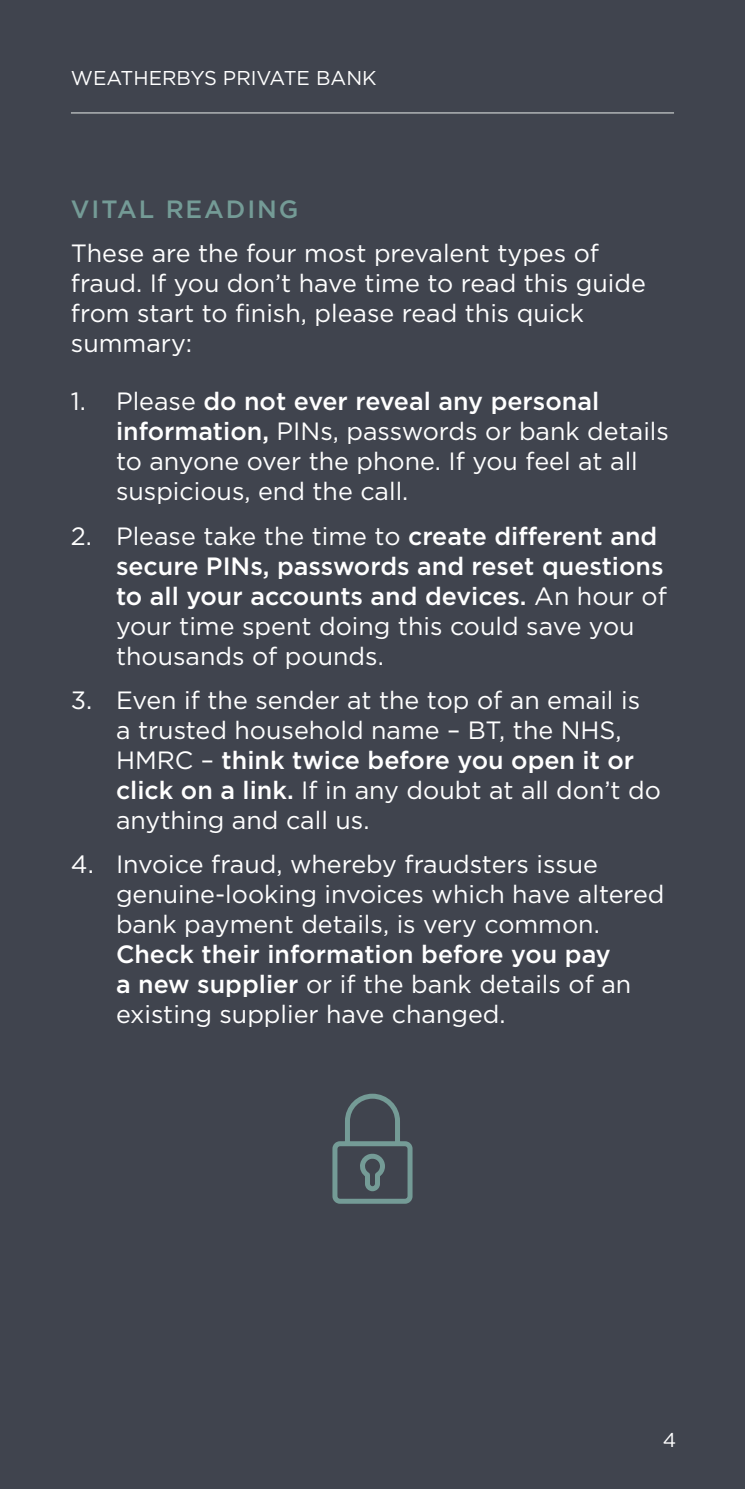
<style>
.page{position:relative;width:745px;height:1489px;background:#fff}
.page>*{position:absolute;margin:0;border:0;box-sizing:border-box;transform-origin:0 0}
.Body_Copy{font:25px/30px "Gotham";color:#fff}
.t1{font:500 25px/30px "Gotham";color:#fff}
.CORRECT_SUBHEADER{font:500 25px "Gotham";letter-spacing:.075em;color:#749b96}
.CORRECT_SUBHEADER-2{font:20px "Gotham";color:#fff}
.s1{font-weight:500}
.s2{font-weight:400}
</style>
<div class="page">
<div style="left:0;top:0;width:744px;height:1488px;background:#40444e"></div>
<hr style="left:71px;top:112px;width:602px;height:1px;background:#c7caca">
<svg style="left:332px;top:1093px;width:81px;height:111px"></svg>
<p class="CORRECT_SUBHEADER-2" style="left:71px;top:65px;width:307px">WEATHERBYS PRIVATE BANK</p>
<p class="CORRECT_SUBHEADER" style="left:71px;top:192px;width:229px">VITAL READING</p>
<p class="Body_Copy" style="left:71px;top:237px;width:576px">These are the four most prevalent types of fraud. If you don’t have time to read this guide from start to finish, please read this quick summary:</p>
<p class="Body_Copy" style="left:116px;top:386px;width:554px;text-indent:-45px">1. Please <span class="s1">do not ever reveal any personal information,</span> PINs, passwords or bank details to anyone over the phone. If you feel at all suspicious, end the call.</p>
<p class="t1" style="left:116px;top:520px;width:552px;text-indent:-45px"><span class="s2">2. Please take the time to</span> create different and secure PINs, passwords and reset questions to all your accounts and devices. <span class="s2">An hour of your time spent doing this could save you thousands of pounds.</span></p>
<p class="Body_Copy" style="left:116px;top:684px;width:546px;text-indent:-45px">3. Even if the sender at the top of an email is<br>a trusted household name – BT, the NHS, HMRC – <span class="s1">think twice before you open it or click on a link.</span> If in any doubt at all don’t do anything and call us.</p>
<p class="Body_Copy" style="left:116px;top:848px;width:549px;text-indent:-45px">4. Invoice fraud, whereby fraudsters issue genuine-looking invoices which have altered bank payment details, is very common.<br><span class="s1">Check their information before you pay<br>a new supplier</span> or if the bank details of an existing supplier have changed.</p>
<p class="CORRECT_SUBHEADER-2" style="left:662px;top:1426px;width:15px">4</p>
</div>
